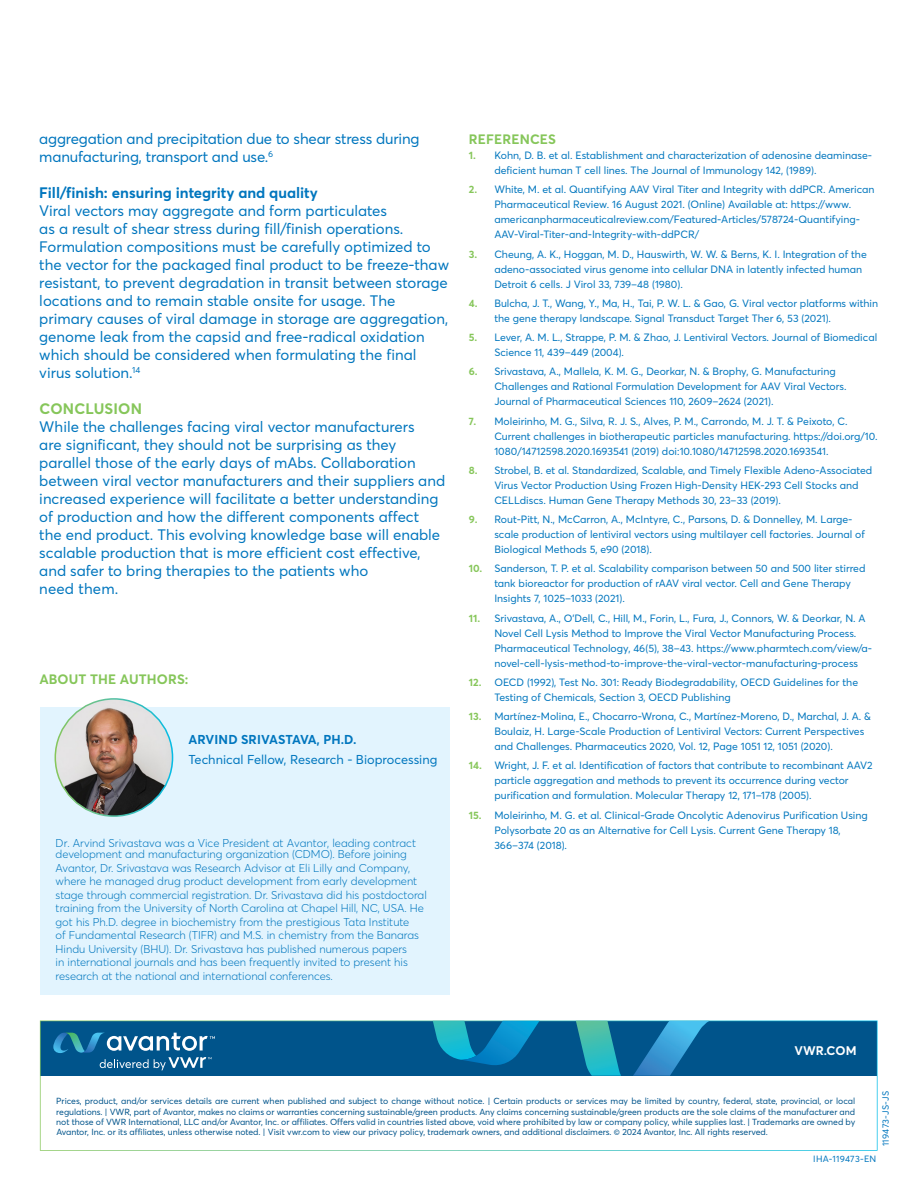
<style>
.page{position:relative;width:918px;height:1188px;background:#fff}
.page>*{position:absolute;margin:0;border:0;box-sizing:border-box;transform-origin:0 0}
.t1{font:15px/18px "Averta";color:#0076be}
.t2{font:700 15px "Averta";color:#0076be}
.t3{font:700 15px "Averta";letter-spacing:.01em;color:#86c65a}
.t4{font:700 13.5px "Averta";letter-spacing:.01em;color:#86c65a}
.t5{font:12.75px "Averta";color:#0076be}
.t6{font:700 12.75px "Averta";letter-spacing:.01em;color:#0076be}
.t7{font:700 12.3px "Averta";color:#fff}
.t8{font:300 11.25px/13.5px "Averta";color:#0076be}
.t9{font:10.5px/15px "Averta";color:#0076be}
.t10{font:9px "Averta";letter-spacing:.03em;color:#0076be}
.t11{font:8.7px/10.2px "Averta";letter-spacing:-.005em;color:#00548b;text-align:justify}
.s1{font-weight:700;color:#86c65a}
</style>
<div class="page">
<div style="left:40px;top:707px;width:410px;height:288px;background:#e2f4fe"></div>
<img style="left:55px;top:699px;width:118px;height:117px;border-radius:59px">
<div style="left:55px;top:698px;width:118px;height:119px;border:2px solid #fff;border-radius:50%"></div>
<img style="left:40px;top:1021px;width:838px;height:130px">
<svg style="left:100px;top:1057px;width:112px;height:13px"></svg>
<img style="left:53px;top:1033px;width:12px;height:20px">
<img style="left:65px;top:1033px;width:17px;height:20px">
<img style="left:82px;top:1033px;width:23px;height:20px">
<svg style="left:107px;top:1033px;width:108px;height:18px"></svg>
<img style="left:576px;top:1021px;width:45px;height:55px">
<img style="left:633px;top:1021px;width:77px;height:55px">
<img style="left:433px;top:1021px;width:28px;height:39px">
<img style="left:461px;top:1021px;width:79px;height:46px">
<h1 class="t1" style="left:39px;top:129px;width:382px">aggregation and precipitation due to shear stress during manufacturing, transport and use.<sup>6</sup></h1>
<h1 class="t2" style="left:39px;top:182px;width:280px">Fill/finish: ensuring integrity and quality</h1>
<p class="t1" style="left:39px;top:201px;width:411px">Viral vectors may aggregate and form particulates<br>as a result of shear stress during fill/finish operations.<br>Formulation compositions must be carefully optimized to the vector for the packaged final product to be freeze-thaw resistant, to prevent degradation in transit between storage locations and to remain stable onsite for usage. The primary causes of viral damage in storage are aggregation, genome leak from the capsid and free-radical oxidation which should be considered when formulating the final virus solution.<sup>14</sup></p>
<h1 class="t3" style="left:39px;top:398px;width:104px">CONCLUSION</h1>
<p class="t1" style="left:39px;top:417px;width:407px">While the challenges facing viral vector manufacturers<br>are significant, they should not be surprising as they parallel those of the early days of mAbs. Collaboration between viral vector manufacturers and their suppliers and increased experience will facilitate a better understanding of production and how the different components affect the end product. This evolving knowledge base will enable scalable production that is more efficient cost effective, and safer to bring therapies to the patients who<br>need them.</p>
<p class="t4" style="left:39px;top:670px;width:151px">ABOUT THE AUTHORS:</p>
<p class="t6" style="left:189px;top:730px;width:170px">ARVIND SRIVASTAVA, PH.D.</p>
<p class="t5" style="left:189px;top:751px;width:250px">Technical Fellow, Research - Bioprocessing</p>
<p class="t4" style="left:469px;top:130px;width:89px">REFERENCES</p>
<p class="t9" style="left:494px;top:147px;width:379px;text-indent:-26px"><span class="s1">1.</span> Kohn, D. B. et al. Establishment and characterization of adenosine deaminase&shy;deficient human T cell lines. The Journal of Immunology 142, (1989).</p>
<p class="t9" style="left:494px;top:182px;width:382px;text-indent:-26px"><span class="s1">2.</span> White, M. et al. Quantifying AAV Viral Titer and Integrity with ddPCR. American Pharmaceutical Review. 16 August 2021. (Online) Available at: https://www. americanpharmaceuticalreview.com/Featured-Articles/578724-Quantifying-AAV-Viral-Titer-and-Integrity-with-ddPCR/</p>
<p class="t9" style="left:494px;top:246px;width:374px;text-indent:-26px"><span class="s1">3.</span> Cheung, A. K., Hoggan, M. D., Hauswirth, W. W. &amp; Berns, K. I. Integration of the adeno-associated virus genome into cellular DNA in latently infected human<br>Detroit 6 cells. J Virol 33, 739–48 (1980).</p>
<p class="t9" style="left:494px;top:295px;width:385px;text-indent:-26px"><span class="s1">4.</span> Bulcha, J. T., Wang, Y., Ma, H., Tai, P. W. L. &amp; Gao, G. Viral vector platforms within the gene therapy landscape. Signal Transduct Target Ther 6, 53 (2021).</p>
<p class="t9" style="left:494px;top:329px;width:384px;text-indent:-26px"><span class="s1">5.</span> Lever, A. M. L., Strappe, P. M. &amp; Zhao, J. Lentiviral Vectors. Journal of Biomedical<br>Science 11, 439–449 (2004).</p>
<p class="t9" style="left:494px;top:364px;width:354px;text-indent:-26px"><span class="s1">6.</span> Srivastava, A., Mallela, K. M. G., Deorkar, N. &amp; Brophy, G. Manufacturing<br>Challenges and Rational Formulation Development for AAV Viral Vectors.<br>Journal of Pharmaceutical Sciences 110, 2609–2624 (2021).</p>
<p class="t9" style="left:494px;top:413px;width:385px;text-indent:-26px"><span class="s1">7.</span> Moleirinho, M. G., Silva, R. J. S., Alves, P. M., Carrondo, M. J. T. &amp; Peixoto, C.<br>Current challenges in biotherapeutic particles manufacturing. https://doi.org/10.<br>1080/14712598.2020.1693541 (2019) doi:10.1080/14712598.2020.1693541.</p>
<p class="t9" style="left:494px;top:462px;width:379px;text-indent:-26px"><span class="s1">8.</span> Strobel, B. et al. Standardized, Scalable, and Timely Flexible Adeno-Associated<br>Virus Vector Production Using Frozen High-Density HEK-293 Cell Stocks and<br>CELLdiscs. Human Gene Therapy Methods 30, 23–33 (2019).</p>
<p class="t9" style="left:494px;top:512px;width:372px;text-indent:-26px"><span class="s1">9.</span> Rout-Pitt, N., McCarron, A., McIntyre, C., Parsons, D. &amp; Donnelley, M. Large&shy;scale production of lentiviral vectors using multilayer cell factories. Journal of<br>Biological Methods 5, e90 (2018).</p>
<p class="t9" style="left:494px;top:561px;width:373px;text-indent:-26px"><span class="s1">10.</span> Sanderson, T. P. et al. Scalability comparison between 50 and 500 liter stirred tank bioreactor for production of rAAV viral vector. Cell and Gene Therapy<br>Insights 7, 1025–1033 (2021).</p>
<p class="t9" style="left:494px;top:610px;width:379px;text-indent:-26px"><span class="s1">11.</span> Srivastava, A., O’Dell, C., Hill, M., Forin, L., Fura, J., Connors, W. &amp; Deorkar, N. A Novel Cell Lysis Method to Improve the Viral Vector Manufacturing Process.<br>Pharmaceutical Technology, 46(5), 38–43. https://www.pharmtech.com/view/a&shy;novel-cell-lysis-method-to-improve-the-viral-vector-manufacturing-process</p>
<p class="t9" style="left:494px;top:674px;width:365px;text-indent:-26px"><span class="s1">12.</span> OECD (1992), Test No. 301: Ready Biodegradability, OECD Guidelines for the<br>Testing of Chemicals, Section 3, OECD Publishing</p>
<p class="t9" style="left:494px;top:709px;width:378px;text-indent:-26px"><span class="s1">13.</span> Martínez-Molina, E., Chocarro-Wrona, C., Martínez-Moreno, D., Marchal, J. A. &amp;<br>Boulaiz, H. Large-Scale Production of Lentiviral Vectors: Current Perspectives and Challenges. Pharmaceutics 2020, Vol. 12, Page 1051 12, 1051 (2020).</p>
<p class="t9" style="left:494px;top:758px;width:380px;text-indent:-26px"><span class="s1">14.</span> Wright, J. F. et al. Identification of factors that contribute to recombinant AAV2 particle aggregation and methods to prevent its occurrence during vector purification and formulation. Molecular Therapy 12, 171–178 (2005).</p>
<p class="t9" style="left:469px;top:807px;width:401px;text-align:center"><span class="s1">15.</span> Moleirinho, M. G. et al. Clinical-Grade Oncolytic Adenovirus Purification Using<br>Polysorbate 20 as an Alternative for Cell Lysis. Current Gene Therapy 18,</p>
<p class="t8" style="left:56px;top:836px;width:362px">Dr. Arvind Srivastava was a Vice President at Avantor, leading contract</p>
<p class="t9" style="left:494px;top:837px;width:74px">366–374 (2018).</p>
<p class="t8" style="left:56px;top:847px;width:373px">development and manufacturing organization (CDMO). Before joining Avantor, Dr. Srivastava was Research Advisor at Eli Lilly and Company, where he managed drug product development from early development stage through commercial registration. Dr. Srivastava did his postdoctoral training from the University of North Carolina at Chapel Hill, NC, USA. He got his Ph.D. degree in biochemistry from the prestigious Tata Institute<br>of Fundamental Research (TIFR) and M.S. in chemistry from the Banaras Hindu University (BHU). Dr. Srivastava has published numerous papers<br>in international journals and has been frequently invited to present his research at the national and international conferences.</p>
<p class="t7" style="left:795px;top:1042px;width:63px">VWR.COM</p>
<p class="t11" style="left:56px;top:1096px;width:800px">Prices, product, and/or services details are current when published and subject to change without notice. | Certain products or services may be limited by country, federal, state, provincial, or local regulations. | VWR, part of Avantor, makes no claims or warranties concerning sustainable/green products. Any claims concerning sustainable/green products are the sole claims of the manufacturer and not those of VWR International, LLC and/or Avantor, Inc. or affiliates. Offers valid in countries listed above, void where prohibited by law or company policy, while supplies last. | Trademarks are owned by Avantor, Inc. or its affiliates, unless otherwise noted. | Visit vwr.com to view our privacy policy, trademark owners, and additional disclaimers. © 2024 Avantor, Inc. All rights reserved.</p>
<p class="t10" style="left:880px;top:1146px;width:56px;rotate:-90deg">119473-JS-JS</p>
<p class="t10" style="left:813px;top:1153px;width:65px">IHA-119473-EN</p>
</div>
